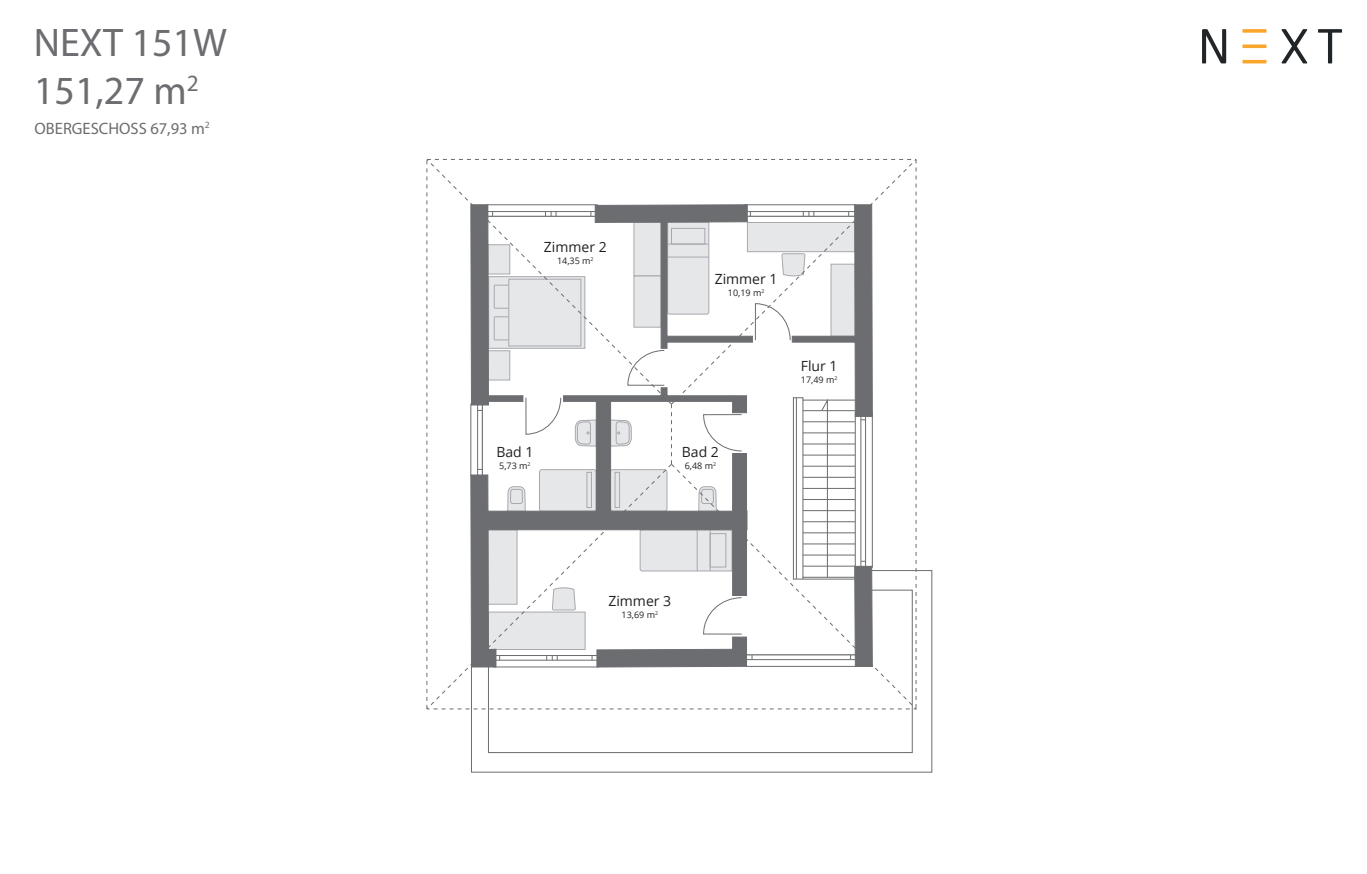
<style>
.page{position:relative;width:1367px;height:874px;background:#fff}
.page>*{position:absolute;margin:0;border:0;box-sizing:border-box;transform-origin:0 0}
.t1{font:40px/48px "Myriad Pro";color:#6c6d70}
.t2{font:16.4px "Myriad Pro";color:#6c6d70}
.t3{font:14px "Open Sans";color:#231f20}
.t4{font:9px "Open Sans";color:#231f20}
</style>
<div class="page">
<svg style="left:1242px;top:29px;width:24px;height:4px"></svg>
<svg style="left:1242px;top:44px;width:24px;height:4px"></svg>
<svg style="left:1242px;top:60px;width:24px;height:3px"></svg>
<svg style="left:1202px;top:29px;width:24px;height:34px"></svg>
<svg style="left:1318px;top:29px;width:23px;height:34px"></svg>
<svg style="left:1281px;top:29px;width:26px;height:34px"></svg>
<svg style="left:471px;top:570px;width:461px;height:202px"></svg>
<svg style="left:488px;top:709px;width:424px;height:43px"></svg>
<svg style="left:426px;top:159px;width:490px;height:549px"></svg>
<svg style="left:426px;top:159px;width:246px;height:245px"></svg>
<svg style="left:426px;top:463px;width:246px;height:246px"></svg>
<h1 class="t1" style="left:34px;top:18px;width:194px">NEXT 151W<br>151,27 m<sup>2</sup></h1>
<h2 class="t2" style="left:35px;top:118px;width:177px">OBERGESCHOSS 67,93 m<sup>2</sup></h2>
<h3 class="t3" style="left:544px;top:237px;width:64px">Zimmer 2</h3>
<p class="t4" style="left:557px;top:254px;width:38px">14,35 m<sup>2</sup></p>
<h3 class="t3" style="left:496px;top:442px;width:39px">Bad 1</h3>
<p class="t4" style="left:499px;top:459px;width:33px">5,73 m<sup>2</sup></p>
<h3 class="t3" style="left:714px;top:269px;width:64px">Zimmer 1</h3>
<p class="t4" style="left:728px;top:286px;width:38px">10,19 m<sup>2</sup></p>
<h3 class="t3" style="left:681px;top:442px;width:39px">Bad 2</h3>
<p class="t4" style="left:684px;top:459px;width:33px">6,48 m<sup>2</sup></p>
<h3 class="t3" style="left:800px;top:356px;width:38px">Flur 1</h3>
<p class="t4" style="left:801px;top:373px;width:38px">17,49 m<sup>2</sup></p>
<h3 class="t3" style="left:608px;top:591px;width:64px">Zimmer 3</h3>
<p class="t4" style="left:621px;top:608px;width:38px">13,69 m<sup>2</sup></p>
</div>
